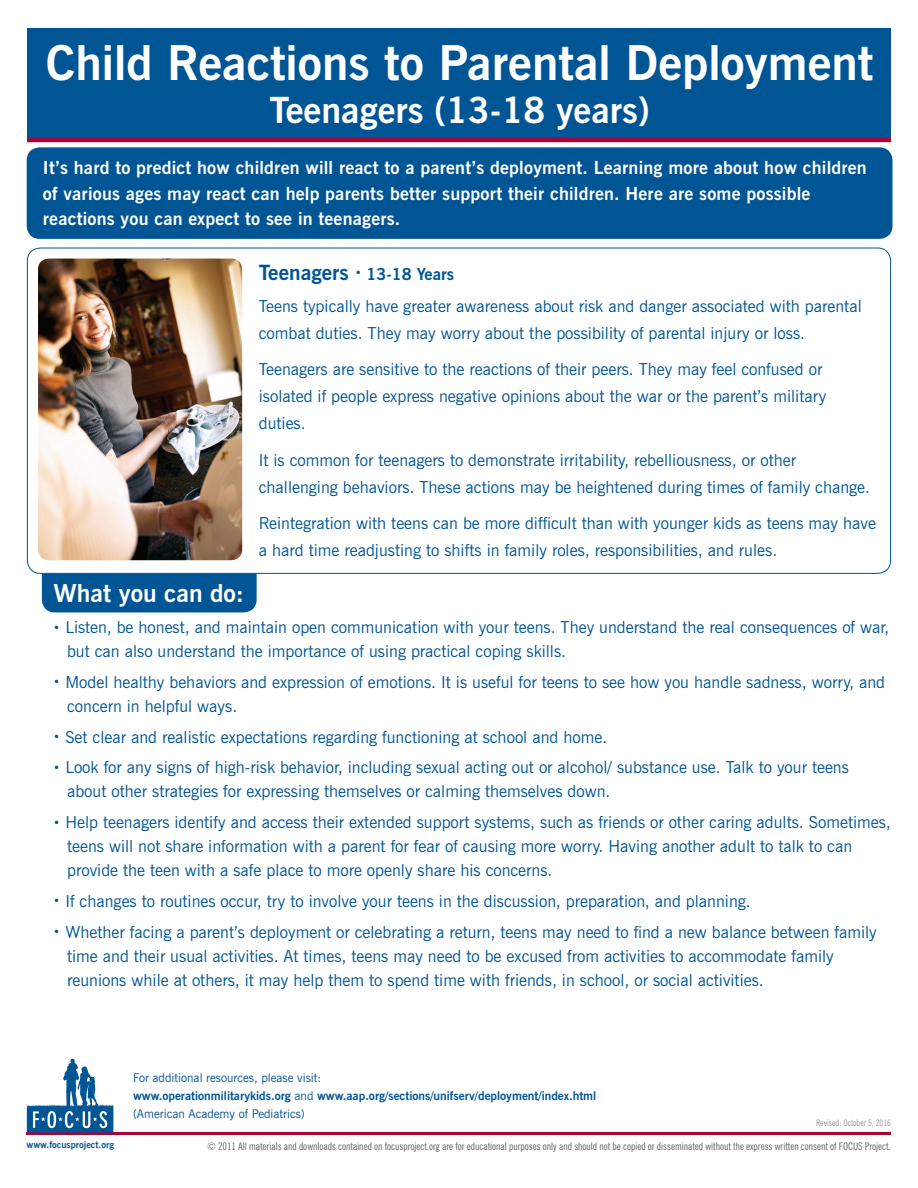
<style>
.page{position:relative;width:918px;height:1188px;background:#fff}
.page>*{position:absolute;margin:0;border:0;box-sizing:border-box;transform-origin:0 0}
.paragraphs{font:700 48px "News Gothic BT";color:#fff}
.paragraphs-2{font:700 36px "News Gothic BT";color:#fff}
.topic{font:700 24.75px "News Gothic BT";color:#fff}
.topic-2{font:700 21px "News Gothic BT";color:#005595}
.paragraphs-3{font:700 18px/25.5px "News Gothic BT";letter-spacing:.01em;color:#fff}
.paragraphs-4{font:16.5px/24px "News Gothic BT";color:#005595}
.paragraphs-5{font:700 12px/18px "News Gothic BT";color:#005595}
.t1{font:condensed 10.5px "News Gothic BT";color:#636366}
.t2{font:700 9.3px "News Gothic BT";color:#005595}
.t3{font:condensed 9px "News Gothic BT";color:#939598}
.s1{font-size:16.5px}
.s2{font-weight:700;font-size:21px}
.s3{font-weight:400}
</style>
<div class="page">
<hr style="left:27px;top:1132px;width:864px;height:3px;background:#ab0333">
<svg style="left:27px;top:1059px;width:87px;height:73px"></svg>
<hr style="left:27px;top:138px;width:864px;height:4px;background:#ab0333">
<div style="left:28px;top:28px;width:863px;height:110px;background:#005595"></div>
<div style="left:42px;top:542px;width:215px;height:70px;background:#005595;border-radius:13px"></div>
<div style="left:27px;top:248px;width:864px;height:325px;background:#fff;border-radius:13px"></div>
<div style="left:27px;top:147px;width:866px;height:92px;background:#005595;border-radius:13px"></div>
<img style="left:38px;top:259px;width:204px;height:301px">
<p class="paragraphs" style="left:46px;top:34px;width:829px">Child Reactions to Parental Deployment</p>
<p class="paragraphs-2" style="left:270px;top:88px;width:382px">Teenagers (13-18 years)</p>
<p class="paragraphs-3" style="left:43px;top:155px;width:825px">It’s hard to predict how children will react to a parent’s deployment. Learning more about how children of various ages may react can help parents better support their children. Here are some possible reactions you can expect to see in teenagers.</p>
<p class="topic-2" style="left:259px;top:260px;width:197px">Teenagers · <span class="s1">13-18 Years</span></p>
<p class="paragraphs-4" style="left:259px;top:293px;width:604px;line-height:27px">Teens typically have greater awareness about risk and danger associated with parental combat duties. They may worry about the possibility of parental injury or loss.</p>
<p class="paragraphs-4" style="left:259px;top:356px;width:569px;line-height:27px">Teenagers are sensitive to the reactions of their peers. They may feel confused or isolated if people express negative opinions about the war or the parent’s military duties.</p>
<p class="paragraphs-4" style="left:259px;top:446px;width:613px;line-height:27px">It is common for teenagers to demonstrate irritability, rebelliousness, or other challenging behaviors. These actions may be heightened during times of family change.</p>
<p class="paragraphs-4" style="left:259px;top:509px;width:619px;line-height:27px">Reintegration with teens can be more difficult than with younger kids as teens may have a hard time readjusting to shifts in family roles, responsibilities, and rules.</p>
<p class="topic" style="left:54px;top:579px;width:192px">What you can do:</p>
<p class="paragraphs-4" style="left:67px;top:615px;width:824px;text-indent:-13px"><span class="s2">·</span> Listen, be honest, and maintain open communication with your teens. They understand the real consequences of war, but can also understand the importance of using practical coping skills.</p>
<p class="paragraphs-4" style="left:67px;top:670px;width:820px;text-indent:-13px"><span class="s2">·</span> Model healthy behaviors and expression of emotions. It is useful for teens to see how you handle sadness, worry, and concern in helpful ways.</p>
<p class="paragraphs-4" style="left:54px;top:725px;width:555px"><span class="s2">·</span> Set clear and realistic expectations regarding functioning at school and home.</p>
<p class="paragraphs-4" style="left:67px;top:755px;width:783px;text-indent:-13px"><span class="s2">·</span> Look for any signs of high-risk behavior, including sexual acting out or alcohol/ substance use. Talk to your teens about other strategies for expressing themselves or calming themselves down.</p>
<p class="paragraphs-4" style="left:67px;top:810px;width:825px;text-indent:-13px"><span class="s2">·</span> Help teenagers identify and access their extended support systems, such as friends or other caring adults. Sometimes, teens will not share information with a parent for fear of causing more worry. Having another adult to talk to can provide the teen with a safe place to more openly share his concerns.</p>
<p class="paragraphs-4" style="left:54px;top:889px;width:699px"><span class="s2">·</span> If changes to routines occur, try to involve your teens in the discussion, preparation, and planning.</p>
<p class="paragraphs-4" style="left:67px;top:920px;width:811px;text-indent:-13px"><span class="s2">·</span> Whether facing a parent’s deployment or celebrating a return, teens may need to find a new balance between family time and their usual activities. At times, teens may need to be excused from activities to accommodate family reunions while at others, it may help them to spend time with friends, in school, or social activities.</p>
<p class="t2" style="left:26px;top:1139px;width:89px">www.focusproject.org</p>
<p class="paragraphs-5" style="left:133px;top:1068px;width:465px"><span class="s3">For additional resources, please visit:<br></span>www.operationmilitarykids.org <span class="s3">and</span> www.aap.org/sections/unifserv/deployment/index.html <span class="s3">(American Academy of Pediatrics)</span></p>
<p class="t1" style="left:207px;top:1140px;width:685px">© 2011 All materials and downloads contained on focusproject.org are for educational purposes only and should not be copied or disseminated without the express written consent of FOCUS Project.</p>
<p class="t3" style="left:816px;top:1117px;width:76px">Revised: October 5, 2016</p>
</div>
